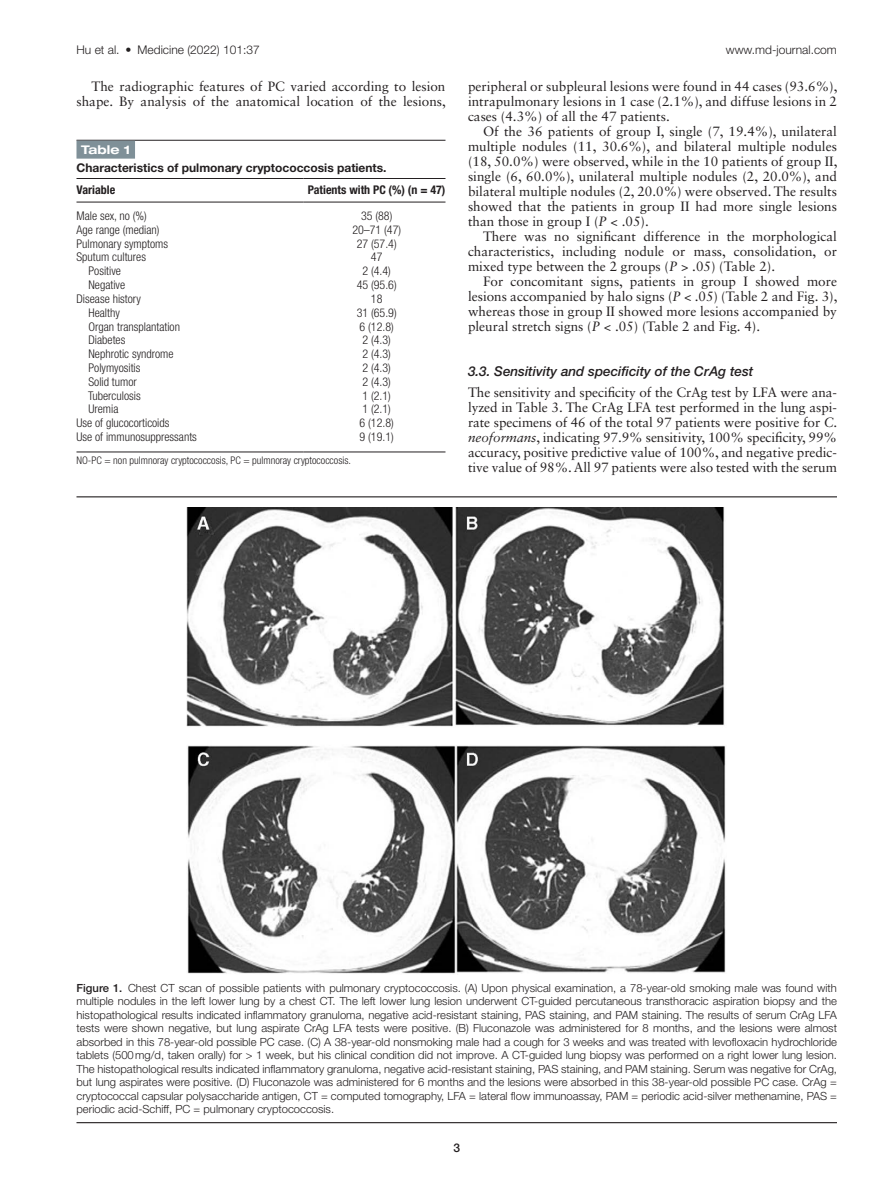
<style>
.page{position:relative;width:891px;height:1188px;background:#fff}
.page>*{position:absolute;margin:0;border:0;box-sizing:border-box;transform-origin:0 0}
.t1{font:13.5px/15px "Sabon LT Std";color:#231f20;text-align:justify}
.t2{font:italic 500 13.5px "Helvetica Neue LT Std";color:#231f20}
.t3{font:300 condensed 12px "Helvetica Neue LT Std";color:#231f20}
.t4{font:700 12px "Helvetica Neue LT Std";color:#231f20}
.t5{font:300 12px "Helvetica Neue LT Std";color:#231f20}
.t6{font:700 condensed 12px "Helvetica Neue LT Std";color:#231f20}
.t7{font:700 expanded 12px "Helvetica Neue LT Std";color:#fff}
.t8{font:500 12px "Helvetica Neue LT Std";color:#231f20}
.t9{font:300 11.25px/13.5px "Helvetica Neue LT Std";color:#231f20;text-align:justify}
.t10{font:300 condensed 10.5px "Helvetica Neue LT Std";color:#231f20}
.s1{font-style:italic}
.s2{font-weight:500}
</style>
<div class="page">
<hr style="left:76px;top:140px;width:370px;height:1px;background:#231f20">
<div style="left:76px;top:141px;width:59px;height:18px;background:#7f9098"></div>
<hr style="left:76px;top:178px;width:227px;height:1px;background:#231f20">
<hr style="left:76px;top:202px;width:227px;height:1px;background:#231f20">
<hr style="left:303px;top:178px;width:142px;height:1px;background:#231f20">
<hr style="left:303px;top:202px;width:142px;height:1px;background:#231f20">
<hr style="left:76px;top:452px;width:227px;height:1px;background:#231f20">
<hr style="left:303px;top:452px;width:142px;height:1px;background:#231f20">
<img style="left:187px;top:507px;width:539px;height:467px">
<hr style="left:76px;top:496px;width:761px;height:1px;background:#231f20">
<hr style="left:76px;top:1122px;width:761px;height:1px;background:#231f20">
<p class="t5" style="left:76px;top:42px;width:185px">Hu et al. • Medicine (2022) 101:37</p>
<p class="t5" style="left:726px;top:42px;width:113px">www.md-journal.com</p>
<p class="t1" style="left:77px;top:79px;width:371px;text-align:right">The radiographic features of PC varied according to lesion shape. By analysis of the anatomical location of the lesions,</p>
<p class="t1" style="left:468px;top:79px;width:371px">peripheral or subpleural lesions were found in 44 cases (93.6%), intrapulmonary lesions in 1 case (2.1%), and diffuse lesions in 2 cases (4.3%) of all the 47 patients.</p>
<p class="t1" style="left:468px;top:124px;width:371px;text-indent:15px">Of the 36 patients of group I, single (7, 19.4%), unilateral multiple nodules (11, 30.6%), and bilateral multiple nodules (18, 50.0%) were observed, while in the 10 patients of group II, single (6, 60.0%), unilateral multiple nodules (2, 20.0%), and bilateral multiple nodules (2, 20.0%) were observed. The results showed that the patients in group II had more single lesions than those in group I (<span class="s1">P</span> &lt; .05).</p>
<p class="t1" style="left:468px;top:229px;width:370px;text-indent:15px">There was no significant difference in the morphological characteristics, including nodule or mass, consolidation, or mixed type between the 2 groups (<span class="s1">P</span> &gt; .05) (Table 2).</p>
<p class="t1" style="left:468px;top:274px;width:371px;text-indent:15px">For concomitant signs, patients in group I showed more lesions accompanied by halo signs (<span class="s1">P</span> &lt; .05) (Table 2 and Fig. 3), whereas those in group II showed more lesions accompanied by pleural stretch signs (<span class="s1">P</span> &lt; .05) (Table 2 and Fig. 4).</p>
<p class="t2" style="left:468px;top:364px;width:287px">3.3. Sensitivity and specificity of the CrAg test</p>
<p class="t1" style="left:468px;top:385px;width:371px">The sensitivity and specificity of the CrAg test by LFA were ana&shy;lyzed in Table 3. The CrAg LFA test performed in the lung aspi&shy;rate specimens of 46 of the total 97 patients were positive for <span class="s1">C. neoformans</span>, indicating 97.9% sensitivity, 100% specificity, 99% accuracy, positive predictive value of 100%, and negative predic&shy;tive value of 98%. All 97 patients were also tested with the serum</p>
<p class="t7" style="left:81px;top:142px;width:51px">Table 1</p>
<p class="t4" style="left:76px;top:160px;width:312px">Characteristics of pulmonary cryptococcosis patients.</p>
<p class="t6" style="left:76px;top:183px;width:40px">Variable</p>
<p class="t6" style="left:308px;top:183px;width:139px">Patients with PC (%) (n = 47)</p>
<p class="t3" style="left:76px;top:209px;width:72px">Male sex, no (%)</p>
<p class="t3" style="left:361px;top:209px;width:33px">35 (88)</p>
<p class="t3" style="left:76px;top:223px;width:85px">Age range (median)</p>
<p class="t3" style="left:352px;top:223px;width:50px">20–71 (47)</p>
<p class="t3" style="left:76px;top:237px;width:93px">Pulmonary symptoms</p>
<p class="t3" style="left:357px;top:237px;width:41px">27 (57.4)</p>
<p class="t3" style="left:76px;top:250px;width:71px">Sputum cultures</p>
<p class="t3" style="left:371px;top:250px;width:13px">47</p>
<p class="t3" style="left:88px;top:264px;width:34px">Positive</p>
<p class="t3" style="left:363px;top:264px;width:30px">2 (4.4)</p>
<p class="t3" style="left:88px;top:278px;width:38px">Negative</p>
<p class="t3" style="left:357px;top:278px;width:41px">45 (95.6)</p>
<p class="t3" style="left:76px;top:292px;width:66px">Disease history</p>
<p class="t3" style="left:371px;top:292px;width:13px">18</p>
<p class="t3" style="left:88px;top:306px;width:33px">Healthy</p>
<p class="t3" style="left:357px;top:306px;width:41px">31 (65.9)</p>
<p class="t3" style="left:88px;top:319px;width:93px">Organ transplantation</p>
<p class="t3" style="left:360px;top:319px;width:36px">6 (12.8)</p>
<p class="t3" style="left:88px;top:333px;width:38px">Diabetes</p>
<p class="t3" style="left:363px;top:333px;width:30px">2 (4.3)</p>
<p class="t3" style="left:88px;top:347px;width:87px">Nephrotic syndrome</p>
<p class="t3" style="left:363px;top:347px;width:30px">2 (4.3)</p>
<p class="t3" style="left:88px;top:361px;width:53px">Polymyositis</p>
<p class="t3" style="left:363px;top:361px;width:30px">2 (4.3)</p>
<p class="t3" style="left:88px;top:375px;width:50px">Solid tumor</p>
<p class="t3" style="left:363px;top:375px;width:30px">2 (4.3)</p>
<p class="t3" style="left:88px;top:388px;width:54px">Tuberculosis</p>
<p class="t3" style="left:363px;top:388px;width:30px">1 (2.1)</p>
<p class="t3" style="left:88px;top:402px;width:31px">Uremia</p>
<p class="t3" style="left:363px;top:402px;width:30px">1 (2.1)</p>
<p class="t3" style="left:76px;top:416px;width:95px">Use of glucocorticoids</p>
<p class="t3" style="left:360px;top:416px;width:36px">6 (12.8)</p>
<p class="t3" style="left:76px;top:430px;width:122px">Use of immunosuppressants</p>
<p class="t3" style="left:360px;top:430px;width:36px">9 (19.1)</p>
<p class="t10" style="left:76px;top:455px;width:276px">NO-PC = non pulmnoray cryptococcosis, PC = pulmnoray cryptococcosis.</p>
<p class="t9" style="left:76px;top:981px;width:762px"><span class="s2">Figure 1.</span> Chest CT scan of possible patients with pulmonary cryptococcosis. (A) Upon physical examination, a 78-year-old smoking male was found with multiple nodules in the left lower lung by a chest CT. The left lower lung lesion underwent CT-guided percutaneous transthoracic aspiration biopsy and the histopathological results indicated inflammatory granuloma, negative acid-resistant staining, PAS staining, and PAM staining. The results of serum CrAg LFA tests were shown negative, but lung aspirate CrAg LFA tests were positive. (B) Fluconazole was administered for 8 months, and the lesions were almost absorbed in this 78-year-old possible PC case. (C) A 38-year-old nonsmoking male had a cough for 3 weeks and was treated with levofloxacin hydrochloride tablets (500mg/d, taken orally) for &gt; 1 week, but his clinical condition did not improve. A CT-guided lung biopsy was performed on a right lower lung lesion.<br>The histopathological results indicated inflammatory granuloma, negative acid-resistant staining, PAS staining, and PAM staining. Serum was negative for CrAg, but lung aspirates were positive. (D) Fluconazole was administered for 6 months and the lesions were absorbed in this 38-year-old possible PC case. CrAg = cryptococcal capsular polysaccharide antigen, CT = computed tomography, LFA = lateral flow immunoassay, PAM = periodic acid-silver methenamine, PAS = periodic acid-Schiff, PC = pulmonary cryptococcosis.</p>
<p class="t8" style="left:453px;top:1140px;width:8px">3</p>
</div>
